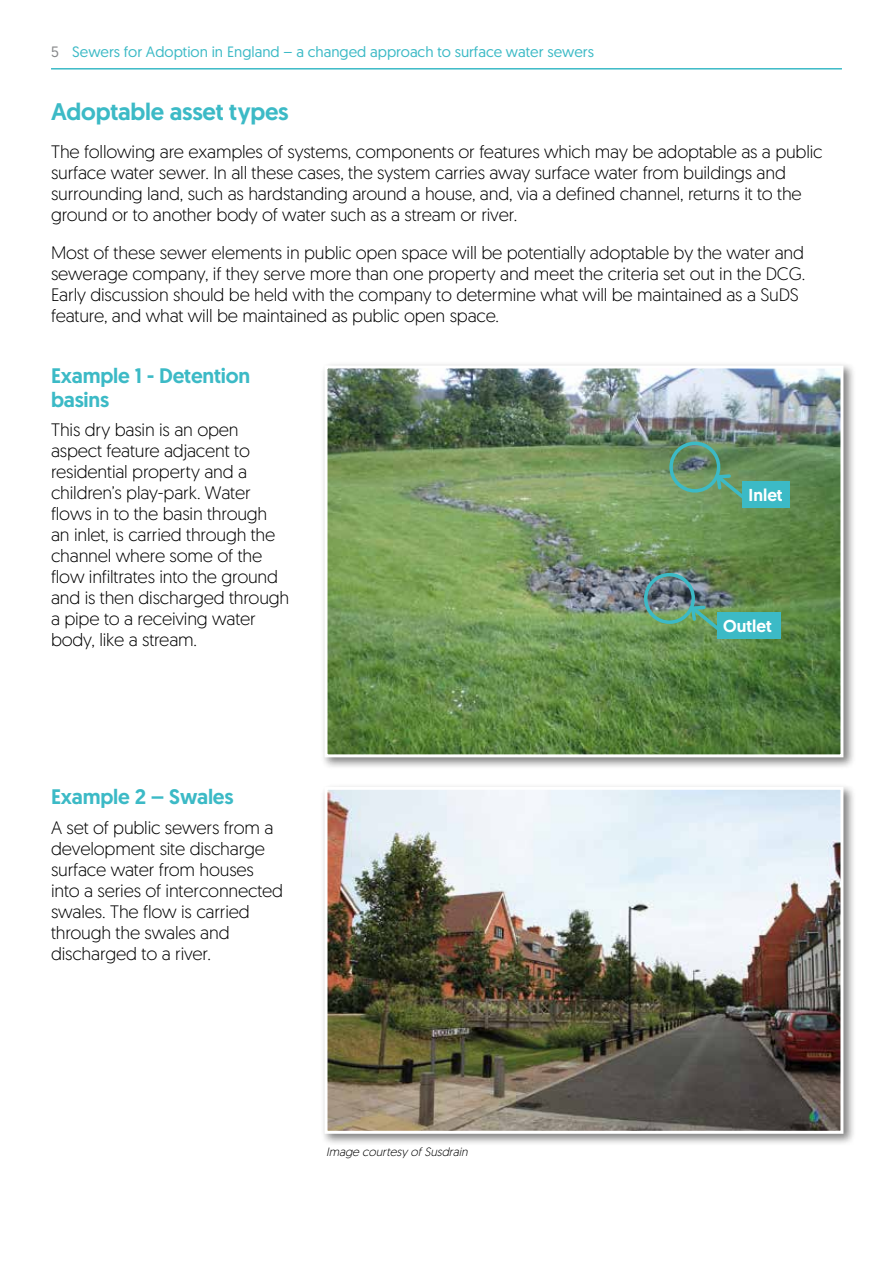
<style>
.page{position:relative;width:893px;height:1263px;background:#fff}
.page>*{position:absolute;margin:0;border:0;box-sizing:border-box;transform-origin:0 0}
.t1{font:500 24px "Geomanist";letter-spacing:-.01em;color:#3cbac6}
.t2{font:500 21px/24px "Geomanist";letter-spacing:-.01em;color:#3cbac6}
.t3{font:300 18px/21px "Geomanist";letter-spacing:-.01em;color:#000}
.t4{font:500 17.25px "Geomanist";color:#fff}
.t5{font:15px "Geomanist";color:#3cbac6}
.t6{font:italic 300 12px "Geomanist";color:#000}
.s1{color:#868789}
</style>
<div class="page">
<hr style="left:51px;top:68px;width:791px;height:2px;background:#3cbac6">
<div style="left:320px;top:783px;width:536px;height:363px;background:#000;opacity:.5"></div>
<img style="left:328px;top:791px;width:511px;height:339px">
<div style="left:324px;top:787px;width:519px;height:347px;border:3px solid #fff"></div>
<div style="left:320px;top:361px;width:536px;height:409px;background:#000;opacity:.5"></div>
<img style="left:328px;top:369px;width:511px;height:384px">
<div style="left:324px;top:365px;width:519px;height:392px;border:3px solid #fff"></div>
<div style="left:669px;top:442px;width:51px;height:50px;border:3px solid #3cbac6;border-radius:50%"></div>
<div style="left:742px;top:481px;width:47px;height:26px;background:#3cbac6"></div>
<svg style="left:713px;top:472px;width:37px;height:32px"></svg>
<div style="left:644px;top:573px;width:51px;height:51px;border:3px solid #3cbac6;border-radius:50%"></div>
<div style="left:717px;top:612px;width:63px;height:27px;background:#3cbac6"></div>
<svg style="left:688px;top:603px;width:37px;height:32px"></svg>
<p class="t5" style="left:51px;top:42px;width:544px"><span class="s1">5</span> Sewers for Adoption in England – a changed approach to surface water sewers</p>
<h1 class="t1" style="left:51px;top:96px;width:239px">Adoptable asset types</h1>
<p class="t3" style="left:51px;top:141px;width:773px">The following are examples of systems, components or features which may be adoptable as a public surface water sewer. In all these cases, the system carries away surface water from buildings and surrounding land, such as hardstanding around a house, and, via a defined channel, returns it to the ground or to another body of water such as a stream or river.</p>
<p class="t3" style="left:51px;top:242px;width:756px">Most of these sewer elements in public open space will be potentially adoptable by the water and sewerage company, if they serve more than one property and meet the criteria set out in the DCG.<br>Early discussion should be held with the company to determine what will be maintained as a SuDS feature, and what will be maintained as public open space.</p>
<p class="t2" style="left:51px;top:363px;width:201px">Example 1 - Detention basins</p>
<p class="t3" style="left:51px;top:419px;width:240px">This dry basin is an open aspect feature adjacent to residential property and a children’s play-park. Water flows in to the basin through an inlet, is carried through the channel where some of the flow infiltrates into the ground and is then discharged through a pipe to a receiving water body, like a stream.</p>
<p class="t2" style="left:51px;top:784px;width:184px">Example 2 – Swales</p>
<p class="t3" style="left:51px;top:816px;width:234px">A set of public sewers from a development site discharge surface water from houses into a series of interconnected swales. The flow is carried through the swales and discharged to a river.</p>
<p class="t6" style="left:326px;top:1144px;width:146px">Image courtesy ofSusdrain</p>
<p class="t4" style="left:749px;top:483px;width:36px">Inlet</p>
<p class="t4" style="left:723px;top:615px;width:50px">Outlet</p>
</div>
